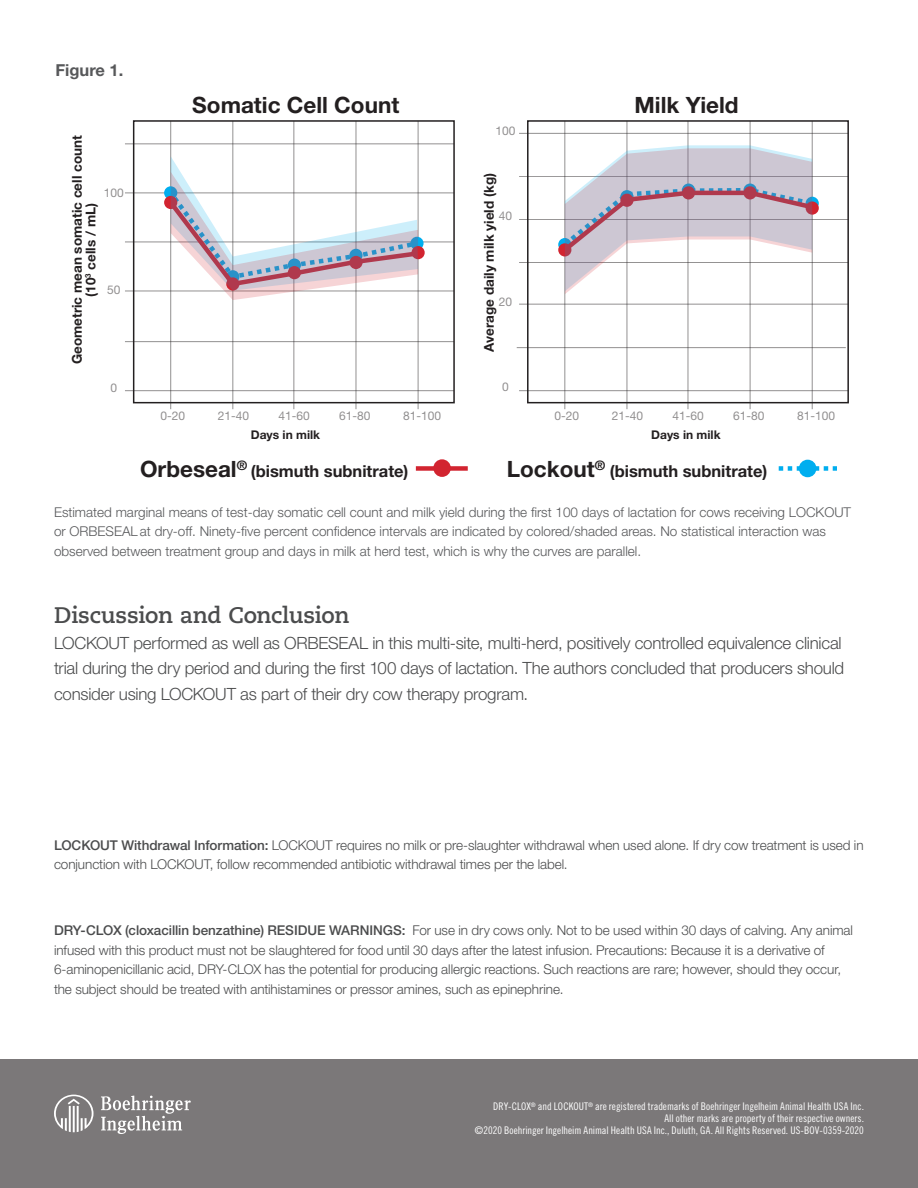
<style>
.page{position:relative;width:918px;height:1188px;background:#fff}
.page>*{position:absolute;margin:0;border:0;box-sizing:border-box;transform-origin:0 0}
.t1{font:700 22.5px "Helvetica Neue LT Std";color:#231f20}
.Subhead_02{font:700 22.5px "Caecilia LT Std";letter-spacing:-.015em;color:#4b4c4d}
.Body_02{font:300 16.8px/25.5px "Helvetica Neue LT Std";letter-spacing:-.015em;color:#4b4c4d}
.t2{font:700 16.5px "Helvetica Neue LT Std";color:#231f20}
.Sub-Sub_Headlines{font:700 16.5px "Helvetica Neue LT Std";color:#57585a}
.Body_02-2{font:300 13.5px/19.5px "Helvetica Neue LT Std";letter-spacing:-.005em;color:#4b4c4d}
.Sub-Sub_Headlines-2{font:300 13.5px/19.5px "Helvetica Neue LT Std";color:#57585a}
.t3{font:700 13.5px/13.5px "Helvetica Neue LT Std";color:#231f20;text-align:center}
.t4{font:12px "Helvetica Neue LT Std";color:rgb(35 31 32/.5)}
.t5{font:700 12px "Helvetica Neue LT Std";color:#231f20}
.legal{font:10.5px/12px "Trade Gothic LT Std Cn 18";color:#fff;text-align:right}
.s1{font-weight:500}
</style>
<div class="page">
<div style="left:0;top:1059px;width:918px;height:129px;background:#7b7879"></div>
<svg style="left:54px;top:1095px;width:40px;height:37px"></svg>
<svg style="left:101px;top:1096px;width:90px;height:38px"></svg>
<div style="left:133px;top:120px;width:322px;height:283px;border:2px solid #231f20"></div>
<hr style="left:170px;top:121px;width:1px;height:288px;background:#231f20">
<hr style="left:232px;top:121px;width:1px;height:288px;background:#231f20">
<hr style="left:293px;top:121px;width:1px;height:288px;background:#231f20">
<hr style="left:356px;top:121px;width:1px;height:288px;background:#231f20">
<hr style="left:418px;top:121px;width:1px;height:288px;background:#231f20">
<hr style="left:125px;top:143px;width:329px;height:1px;background:#231f20">
<hr style="left:125px;top:193px;width:329px;height:1px;background:#231f20">
<hr style="left:125px;top:242px;width:329px;height:1px;background:#231f20">
<hr style="left:125px;top:291px;width:329px;height:1px;background:#231f20">
<hr style="left:125px;top:341px;width:329px;height:1px;background:#231f20">
<hr style="left:125px;top:390px;width:329px;height:1px;background:#231f20">
<div style="left:527px;top:120px;width:322px;height:283px;border:2px solid #231f20"></div>
<hr style="left:564px;top:121px;width:1px;height:288px;background:#231f20">
<hr style="left:627px;top:121px;width:1px;height:288px;background:#231f20">
<hr style="left:688px;top:121px;width:1px;height:288px;background:#231f20">
<hr style="left:750px;top:121px;width:1px;height:288px;background:#231f20">
<hr style="left:812px;top:121px;width:1px;height:288px;background:#231f20">
<hr style="left:519px;top:133px;width:329px;height:1px;background:#231f20">
<hr style="left:519px;top:176px;width:329px;height:1px;background:#231f20">
<hr style="left:519px;top:219px;width:329px;height:1px;background:#231f20">
<hr style="left:519px;top:262px;width:329px;height:1px;background:#231f20">
<hr style="left:519px;top:304px;width:329px;height:1px;background:#231f20">
<hr style="left:519px;top:390px;width:329px;height:1px;background:#231f20">
<hr style="left:517px;top:347px;width:329px;height:1px;background:#231f20">
<svg style="left:779px;top:466px;width:58px;height:5px"></svg>
<div style="left:799px;top:460px;width:17px;height:17px;background:#00aeef;border-radius:50%"></div>
<svg style="left:412px;top:246px;width:13px;height:13px"></svg>
<svg style="left:559px;top:145px;width:259px;height:149px"></svg>
<svg style="left:164px;top:156px;width:259px;height:144px"></svg>
<div style="left:433px;top:459px;width:18px;height:18px;background:#d22430;border-radius:50%"></div>
<div style="left:416px;top:466px;width:52px;height:5px;background:#d22430"></div>
<p class="Sub-Sub_Headlines" style="left:56px;top:60px;width:69px">Figure 1.</p>
<p class="t3" style="left:70px;top:364px;width:230px;rotate:-90deg">Geometric mean somatic cell count (10<sup>3</sup> cells / mL)</p>
<p class="t4" style="left:104px;top:185px;width:22px">100</p>
<p class="t4" style="left:107px;top:283px;width:15px">50</p>
<p class="t4" style="left:111px;top:380px;width:8px">0</p>
<h1 class="t1" style="left:192px;top:91px;width:209px">Somatic Cell Count</h1>
<h1 class="t1" style="left:635px;top:91px;width:106px">Milk Yield</h1>
<p class="t4" style="left:496px;top:123px;width:22px">100</p>
<p class="t3" style="left:482px;top:352px;width:180px;rotate:-90deg">Average daily milk yield (kg)</p>
<p class="t4" style="left:499px;top:209px;width:15px">40</p>
<p class="t4" style="left:499px;top:294px;width:15px">20</p>
<p class="t4" style="left:502px;top:380px;width:8px">0</p>
<p class="t4" style="left:161px;top:409px;width:26px">0-20</p>
<p class="t4" style="left:218px;top:409px;width:33px">21-40</p>
<p class="t4" style="left:279px;top:409px;width:33px">41-60</p>
<p class="t4" style="left:339px;top:409px;width:33px">61-80</p>
<p class="t4" style="left:403px;top:409px;width:40px">81-100</p>
<p class="t4" style="left:554px;top:409px;width:26px">0-20</p>
<p class="t4" style="left:612px;top:409px;width:33px">21-40</p>
<p class="t4" style="left:673px;top:409px;width:33px">41-60</p>
<p class="t4" style="left:733px;top:409px;width:33px">61-80</p>
<p class="t4" style="left:797px;top:409px;width:40px">81-100</p>
<h1 class="t1" style="left:140px;top:455px;width:109px">Orbeseal<sup>®</sup></h1>
<p class="t2" style="left:251px;top:461px;width:159px">(bismuth subnitrate)</p>
<h1 class="t1" style="left:507px;top:455px;width:100px">Lockout<sup>®</sup></h1>
<p class="t2" style="left:610px;top:461px;width:159px">(bismuth subnitrate)</p>
<p class="t5" style="left:251px;top:427px;width:71px">Days in milk</p>
<p class="t5" style="left:651px;top:427px;width:71px">Days in milk</p>
<p class="Sub-Sub_Headlines-2" style="left:54px;top:502px;width:799px">Estimated marginal means of test-day somatic cell count and milk yield during the first 100 days of lactation for cows receiving LOCKOUT or ORBESEAL at dry-off. Ninety-five percent confidence intervals are indicated by colored/shaded areas. No statistical interaction was observed between treatment group and days in milk at herd test, which is why the curves are parallel.</p>
<p class="Subhead_02" style="left:54px;top:602px;width:297px">Discussion and Conclusion</p>
<p class="Body_02" style="left:54px;top:630px;width:792px">LOCKOUT performed as well as ORBESEAL in this multi-site, multi-herd, positively controlled equivalence clinical trial during the dry period and during the first 100 days of lactation. The authors concluded that producers should consider using LOCKOUT as part of their dry cow therapy program.</p>
<p class="Body_02-2" style="left:54px;top:835px;width:811px"><span class="s1">LOCKOUT Withdrawal Information:</span> LOCKOUT requires no milk or pre-slaughter withdrawal when used alone. If dry cow treatment is used in conjunction with LOCKOUT, follow recommended antibiotic withdrawal times per the label.</p>
<p class="Body_02-2" style="left:54px;top:921px;width:801px"><span class="s1">DRY-CLOX (cloxacillin benzathine) RESIDUE WARNINGS:</span> For use in dry cows only. Not to be used within 30 days of calving. Any animal infused with this product must not be slaughtered for food until 30 days after the latest infusion. Precautions: Because it is a derivative of 6-aminopenicillanic acid, DRY-CLOX has the potential for producing allergic reactions. Such reactions are rare; however, should they occur, the subject should be treated with antihistamines or pressor amines, such as epinephrine.</p>
<p class="legal" style="left:493px;top:1100px;width:372px">DRY-CLOX<sup>®</sup> and LOCKOUT<sup>®</sup> are registered trademarks of Boehringer Ingelheim Animal Health USA Inc.<br>All other marks are property of their respective owners.</p>
<p class="legal" style="left:475px;top:1124px;width:391px">©2020 Boehringer Ingelheim Animal Health USA Inc., Duluth, GA. All Rights Reserved. US-BOV-0359-2020</p>
</div>
